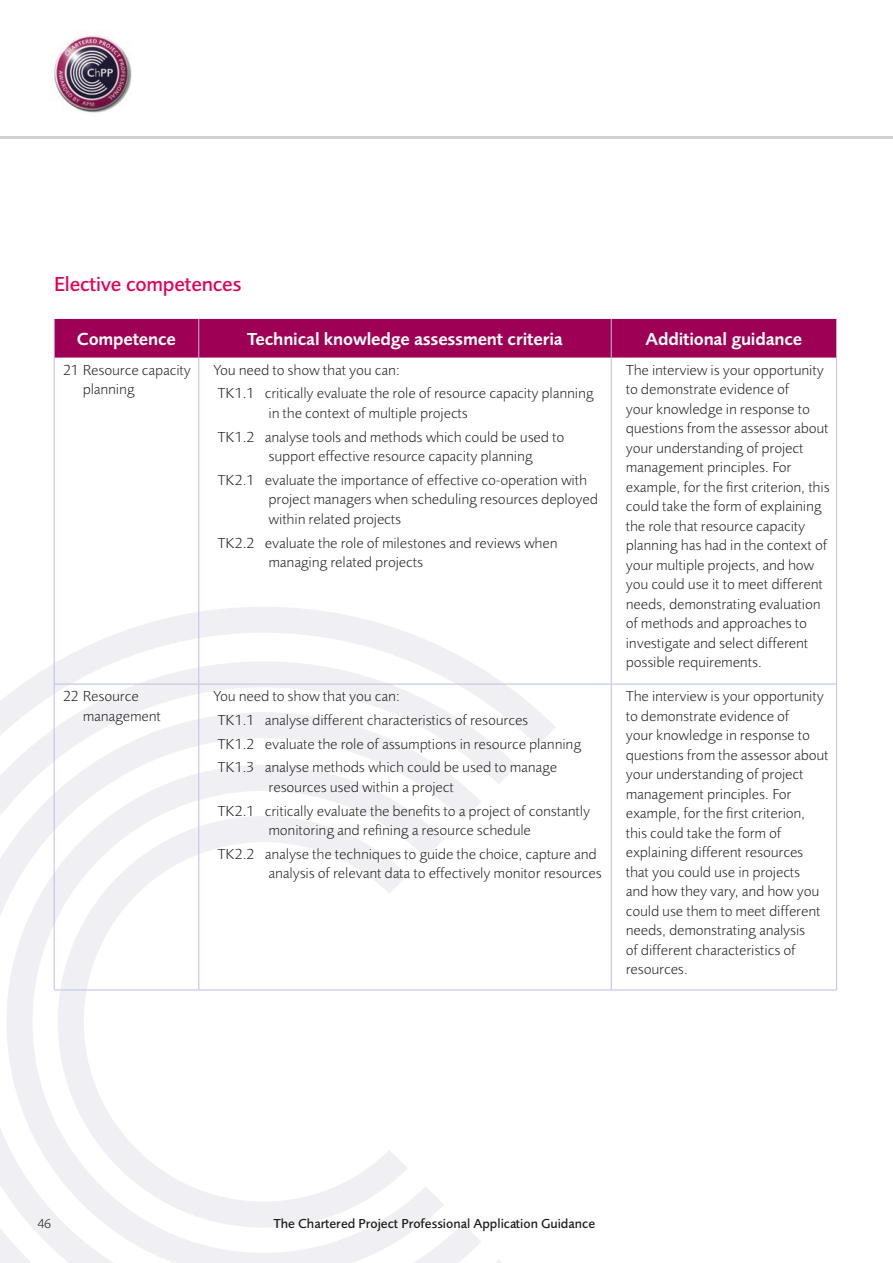
<style>
.page{position:relative;width:893px;height:1263px;background:#fff}
.page>*{position:absolute;margin:0;border:0;box-sizing:border-box;transform-origin:0 0}
.t1{font:500 21px "Foundry Sans";letter-spacing:-.01em;color:#e1005b}
.t2{font:600 18px "Foundry Sans";letter-spacing:-.01em;color:#fff}
.t3{font:300 15px/19.5px "Foundry Sans";color:#1d1d1b}
.t4{font:500 13.5px "Foundry Sans";color:#1d1d1b}
.t5{font:300 13.5px "Foundry Sans";color:#1d1d1b}
</style>
<div class="page">
<svg style="left:53px;top:607px;width:503px;height:383px"></svg>
<svg style="left:0;top:661px;width:517px;height:602px"></svg>
<svg style="left:0;top:712px;width:481px;height:551px"></svg>
<svg style="left:7px;top:765px;width:437px;height:498px"></svg>
<svg style="left:58px;top:816px;width:350px;height:411px"></svg>
<hr style="left:0;top:136px;width:893px;height:2px;background:#d2ced8">
<img style="left:54px;top:35px;width:78px;height:78px">
<div style="left:55px;top:319px;width:781px;height:39px;background:#9e0055"></div>
<hr style="left:54px;top:319px;width:1px;height:39px;background:#b9c2e1">
<hr style="left:198px;top:319px;width:1px;height:39px;background:#b9c2e1">
<hr style="left:611px;top:319px;width:1px;height:39px;background:#b9c2e1">
<hr style="left:836px;top:319px;width:1px;height:39px;background:#b9c2e1">
<hr style="left:54px;top:358px;width:1px;height:326px;background:#b9c2e1">
<hr style="left:54px;top:684px;width:1px;height:306px;background:#b9c2e1">
<hr style="left:54px;top:684px;width:145px;height:1px;background:#b9c2e1">
<hr style="left:54px;top:990px;width:145px;height:1px;background:#b9c2e1">
<hr style="left:198px;top:358px;width:1px;height:326px;background:#b9c2e1">
<hr style="left:198px;top:684px;width:1px;height:306px;background:#b9c2e1">
<hr style="left:199px;top:684px;width:412px;height:1px;background:#b9c2e1">
<hr style="left:199px;top:990px;width:412px;height:1px;background:#b9c2e1">
<hr style="left:611px;top:358px;width:1px;height:326px;background:#b9c2e1">
<hr style="left:611px;top:684px;width:1px;height:306px;background:#b9c2e1">
<hr style="left:611px;top:684px;width:226px;height:1px;background:#b9c2e1">
<hr style="left:611px;top:990px;width:226px;height:1px;background:#b9c2e1">
<hr style="left:836px;top:358px;width:1px;height:326px;background:#b9c2e1">
<hr style="left:836px;top:684px;width:1px;height:306px;background:#b9c2e1">
<h1 class="t1" style="left:54px;top:272px;width:189px">Elective competences</h1>
<p class="t2" style="left:77px;top:329px;width:101px">Competence</p>
<p class="t2" style="left:247px;top:329px;width:317px">Technical knowledge assessment criteria</p>
<p class="t2" style="left:645px;top:329px;width:158px">Additional guidance</p>
<p class="t3" style="left:83px;top:360px;width:110px;text-indent:-20px">21 Resource capacity planning</p>
<p class="t3" style="left:213px;top:358px;width:382px;line-height:23.7px">You need to show that you can:<br>TK1.1 critically evaluate the role of resource capacity planning</p>
<p class="t3" style="left:218px;top:401px;width:348px;line-height:23.7px;text-indent:51px">in the context of multiple projects<br>TK1.2 analyse tools and methods which could be used to</p>
<p class="t3" style="left:218px;top:444px;width:371px;line-height:23.7px;text-align:center">support effective resource capacity planning<br>TK2.1 evaluate the importance of effective co-operation with</p>
<p class="t3" style="left:269px;top:490px;width:331px">project managers when scheduling resources deployed within related projects</p>
<p class="t3" style="left:269px;top:533px;width:290px;text-indent:-51px">TK2.2 evaluate the role of milestones and reviews when managing related projects</p>
<p class="t3" style="left:626px;top:360px;width:205px">The interview is your opportunity to demonstrate evidence of<br>your knowledge in response to questions from the assessor about your understanding of project management principles. For example, for the first criterion, this could take the form of explaining the role that resource capacity planning has had in the context of your multiple projects, and how you could use it to meet different needs, demonstrating evaluation of methods and approaches to investigate and select different possible requirements.</p>
<p class="t3" style="left:83px;top:686px;width:80px;text-indent:-20px">22 Resource management</p>
<p class="t3" style="left:213px;top:684px;width:369px;line-height:23.7px">You need to show that you can:<br>TK1.1 analyse different characteristics of resources<br>TK1.2 evaluate the role of assumptions in resource planning TK1.3 analyse methods which could be used to manage</p>
<p class="t3" style="left:218px;top:775px;width:374px;line-height:23.7px;text-indent:51px">resources used within a project<br>TK2.1 critically evaluate the benefits to a project of constantly</p>
<p class="t3" style="left:218px;top:818px;width:380px;line-height:23.7px;text-indent:51px">monitoring and refining a resource schedule<br>TK2.2 analyse the techniques to guide the choice, capture and</p>
<p class="t3" style="left:269px;top:864px;width:335px">analysis of relevant data to effectively monitor resources</p>
<p class="t3" style="left:626px;top:686px;width:204px">The interview is your opportunity to demonstrate evidence of<br>your knowledge in response to questions from the assessor about your understanding of project management principles. For example, for the first criterion, this could take the form of explaining different resources that you could use in projects<br>and how they vary, and how you could use them to meet different needs, demonstrating analysis<br>of different characteristics of resources.</p>
<p class="t5" style="left:37px;top:1215px;width:15px">46</p>
<p class="t4" style="left:273px;top:1215px;width:323px">The Chartered Project Professional Application Guidance</p>
</div>
